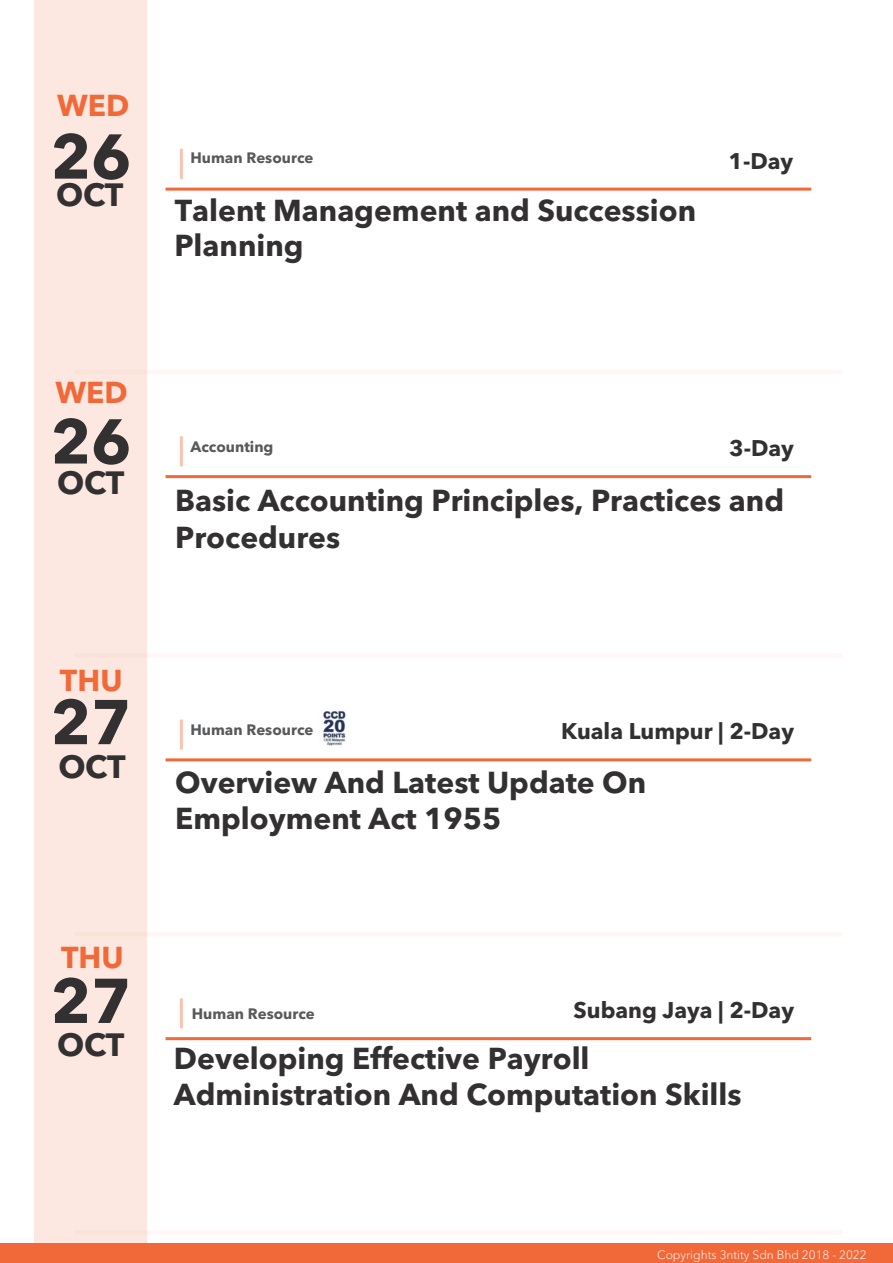
<style>
.page{position:relative;width:893px;height:1263px;background:#fff}
.page>*{position:absolute;margin:0;border:0;box-sizing:border-box;transform-origin:0 0}
.t1{font:700 62.55px "Avenir Next LT Pro";color:#323031}
.t2{font:700 31.95px "Avenir Next LT Pro";letter-spacing:-.01em;color:#323031}
.t3{font:700 30px/36px "Avenir Next LT Pro";color:#323031}
.t4{font:700 30px "Avenir Next LT Pro";color:#f16938}
.t5{font:700 22.5px "Avenir Next LT Pro";color:#323031}
.t6{font:700 15px "Avenir Next LT Pro";color:#58595b}
.t7{font:300 12px "Avenir Next LT Pro";color:#fff}
</style>
<div class="page">
<div style="left:34px;top:0;width:113px;height:1263px;background:#fce8e1"></div>
<hr style="left:166px;top:188px;width:645px;height:3px;background:#f16938">
<hr style="left:180px;top:149px;width:3px;height:30px;background:#f16938">
<div style="left:0;top:1244px;width:893px;height:19px;background:#f16938"></div>
<hr style="left:166px;top:475px;width:645px;height:3px;background:#f16938">
<hr style="left:180px;top:436px;width:3px;height:30px;background:#f16938">
<hr style="left:166px;top:758px;width:645px;height:3px;background:#f16938">
<hr style="left:180px;top:720px;width:3px;height:30px;background:#f16938">
<hr style="left:166px;top:1037px;width:645px;height:3px;background:#f16938">
<hr style="left:180px;top:998px;width:3px;height:30px;background:#f16938">
<img style="left:321px;top:711px;width:29px;height:35px">
<p class="t4" style="left:57px;top:87px;width:74px">WED</p>
<p class="t2" style="left:51px;top:175px;width:82px"><sup>26</sup>OCT</p>
<p class="t6" style="left:190px;top:148px;width:125px">Human Resource</p>
<p class="t3" style="left:174px;top:192px;width:523px;line-height:35.4px">Talent Management and Succession<br>Planning</p>
<p class="t5" style="left:729px;top:147px;width:66px">1-Day</p>
<p class="t4" style="left:56px;top:374px;width:74px">WED</p>
<h1 class="t1" style="left:51px;top:403px;width:82px">26</h1>
<p class="t2" style="left:57px;top:463px;width:69px">OCT</p>
<p class="t6" style="left:190px;top:437px;width:85px">Accounting</p>
<p class="t5" style="left:729px;top:434px;width:66px">3-Day</p>
<p class="t3" style="left:175px;top:481px;width:610px;line-height:37px">Basic Accounting Principles, Practices and<br>Procedures</p>
<p class="t4" style="left:60px;top:662px;width:64px">THU</p>
<h1 class="t1" style="left:51px;top:684px;width:82px">27</h1>
<p class="t2" style="left:58px;top:747px;width:69px">OCT</p>
<p class="t4" style="left:61px;top:938px;width:64px">THU</p>
<h1 class="t1" style="left:51px;top:963px;width:82px">27</h1>
<p class="t2" style="left:57px;top:1025px;width:69px">OCT</p>
<p class="t6" style="left:190px;top:720px;width:125px">Human Resource</p>
<p class="t5" style="left:561px;top:717px;width:235px">Kuala Lumpur | 2-Day</p>
<p class="t3" style="left:175px;top:764px;width:473px">Overview And Latest Update On<br>Employment Act 1955</p>
<p class="t6" style="left:192px;top:1004px;width:125px">Human Resource</p>
<p class="t5" style="left:574px;top:997px;width:222px">Subang Jaya | 2-Day</p>
<p class="t3" style="left:174px;top:1040px;width:569px">Developing Effective Payroll<br>Administration And Computation Skills</p>
<p class="t7" style="left:657px;top:1245px;width:211px">Copyrights 3ntity Sdn Bhd 2018 - 2022</p>
</div>
